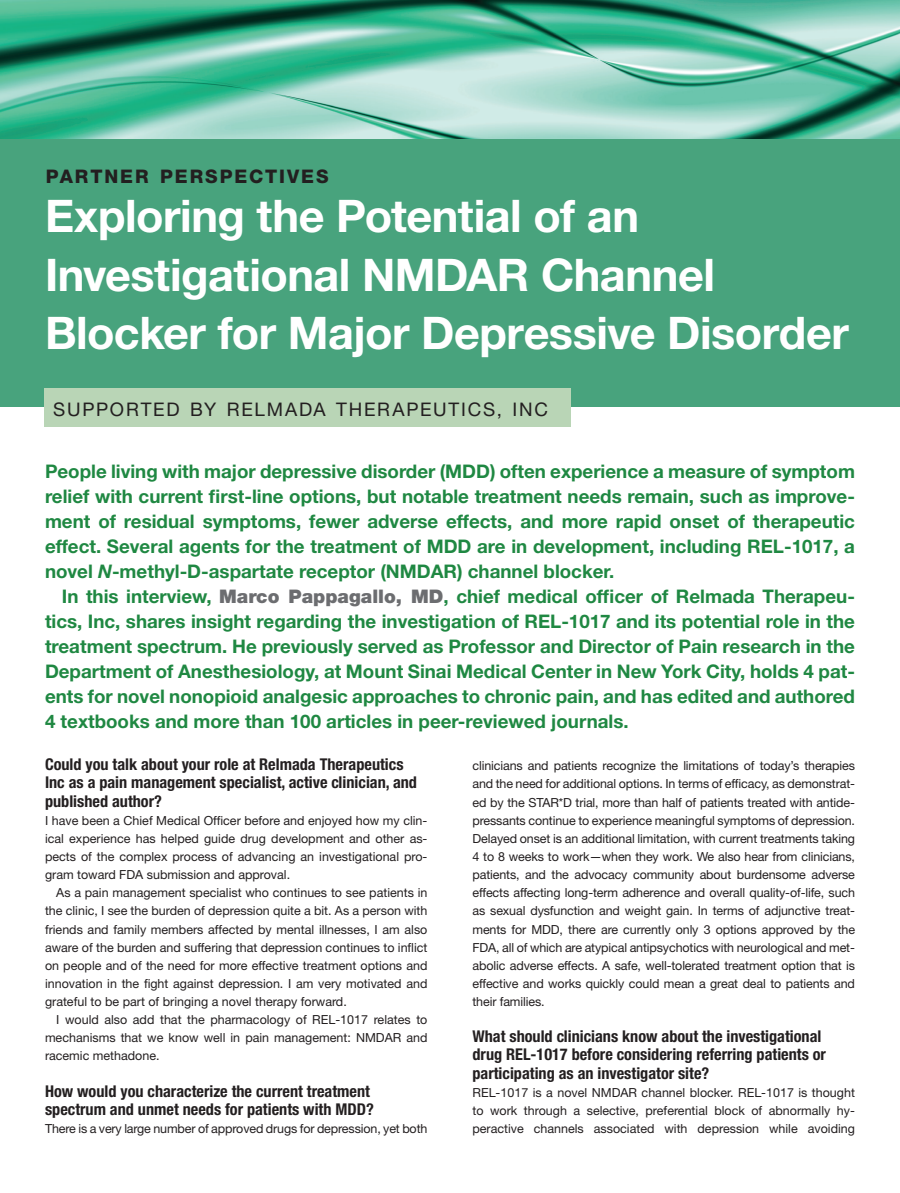
<style>
.page{position:relative;width:900px;height:1193px;background:#fff}
.page>*{position:absolute;margin:0;border:0;box-sizing:border-box;transform-origin:0 0}
.t1{font:700 45px/58.8px "Helvetica Neue LT Std";letter-spacing:-.01em;color:#fff}
.t2{font:700 18.75px/25px "Helvetica Neue LT Std";color:#1f8842;text-align:justify}
.t3{font:18.75px "Helvetica Neue LT Std";letter-spacing:.095em;color:#231f20}
.t4{font:800 18.75px "Helvetica Neue LT Std";letter-spacing:.105em;color:#231f20}
.QUESTION{font:700 condensed 16.25px/18.1px "Helvetica Neue LT Std";color:#231f20}
.NO_INDENT{font:12.5px/18.1px "Helvetica Neue LT Std";letter-spacing:-.01em;color:#231f20;text-align:justify}
.INDENT{font:12.5px/18.1px "Helvetica Neue LT Std";color:#231f20;text-align:justify}
.s1{font-style:italic}
.s2{font-weight:900;color:#6c6d70}
</style>
<div class="page">
<img style="left:0;top:0;width:900px;height:427px">
<div style="left:0;top:139px;width:900px;height:267px;background:#48a37d"></div>
<div style="left:45px;top:388px;width:526px;height:39px;background:#b9d5b6"></div>
<p class="t4" style="left:46px;top:165px;width:284px">PARTNER PERSPECTIVES</p>
<p class="t1" style="left:45px;top:185px;width:806px">Exploring the Potential of an<br>Investigational NMDAR Channel<br>Blocker for Major Depressive Disorder</p>
<p class="t3" style="left:53px;top:398px;width:496px">SUPPORTED BY RELMADA THERAPEUTICS, INC</p>
<p class="t2" style="left:45px;top:458px;width:812px">People living with major depressive disorder (MDD) often experience a measure of symptom relief with current first-line options, but notable treatment needs remain, such as improve&shy;ment of residual symptoms, fewer adverse effects, and more rapid onset of therapeutic effect. Several agents for the treatment of MDD are in development, including REL-1017, a novel <span class="s1">N</span>-methyl-D-aspartate receptor (NMDAR) channel blocker.</p>
<p class="t2" style="left:45px;top:583px;width:812px;text-indent:17px">In this interview, <span class="s2">Marco Pappagallo, MD</span>, chief medical officer of Relmada Therapeu&shy;tics, Inc, shares insight regarding the investigation of REL-1017 and its potential role in the treatment spectrum. He previously served as Professor and Director of Pain research in the Department of Anesthesiology, at Mount Sinai Medical Center in New York City, holds 4 pat&shy;ents for novel nonopioid analgesic approaches to chronic pain, and has edited and authored 4 textbooks and more than 100 articles in peer-reviewed journals.</p>
<p class="QUESTION" style="left:45px;top:755px;width:374px">Could you talk about your role at Relmada Therapeutics<br>Inc as a pain management specialist, active clinician, and published author?</p>
<p class="NO_INDENT" style="left:45px;top:811px;width:384px">I have been a Chief Medical Officer before and enjoyed how my clin&shy;ical experience has helped guide drug development and other as&shy;pects of the complex process of advancing an investigational pro&shy;gram toward FDA submission and approval.</p>
<p class="INDENT" style="left:45px;top:883px;width:384px;text-indent:11px">As a pain management specialist who continues to see patients in the clinic, I see the burden of depression quite a bit. As a person with friends and family members affected by mental illnesses, I am also aware of the burden and suffering that depression continues to inflict on people and of the need for more effective treatment options and innovation in the fight against depression. I am very motivated and grateful to be part of bringing a novel therapy forward.</p>
<p class="INDENT" style="left:45px;top:1010px;width:384px;text-indent:11px">I would also add that the pharmacology of REL-1017 relates to mechanisms that we know well in pain management: NMDAR and racemic methadone.</p>
<p class="QUESTION" style="left:45px;top:1081px;width:330px">How would you characterize the current treatment spectrum and unmet needs for patients with MDD?</p>
<p class="NO_INDENT" style="left:45px;top:1119px;width:384px">There is a very large number of approved drugs for depression, yet both</p>
<p class="NO_INDENT" style="left:472px;top:756px;width:384px">clinicians and patients recognize the limitations of today’s therapies and the need for additional options. In terms of efficacy, as demonstrat&shy;ed by the STAR*D trial, more than half of patients treated with antide&shy;pressants continue to experience meaningful symptoms of depression.<br>Delayed onset is an additional limitation, with current treatments taking 4 to 8 weeks to work—when they work. We also hear from clinicians, patients, and the advocacy community about burdensome adverse effects affecting long-term adherence and overall quality-of-life, such as sexual dysfunction and weight gain. In terms of adjunctive treat&shy;ments for MDD, there are currently only 3 options approved by the FDA, all of which are atypical antipsychotics with neurological and met&shy;abolic adverse effects. A safe, well-tolerated treatment option that is effective and works quickly could mean a great deal to patients and their families.</p>
<p class="QUESTION" style="left:472px;top:1027px;width:355px">What should clinicians know about the investigational drug REL-1017 before considering referring patients or participating as an investigator site?</p>
<p class="NO_INDENT" style="left:472px;top:1083px;width:384px">REL-1017 is a novel NMDAR channel blocker. REL-1017 is thought to work through a selective, preferential block of abnormally hy&shy;peractive channels associated with depression while avoiding</p>
</div>
